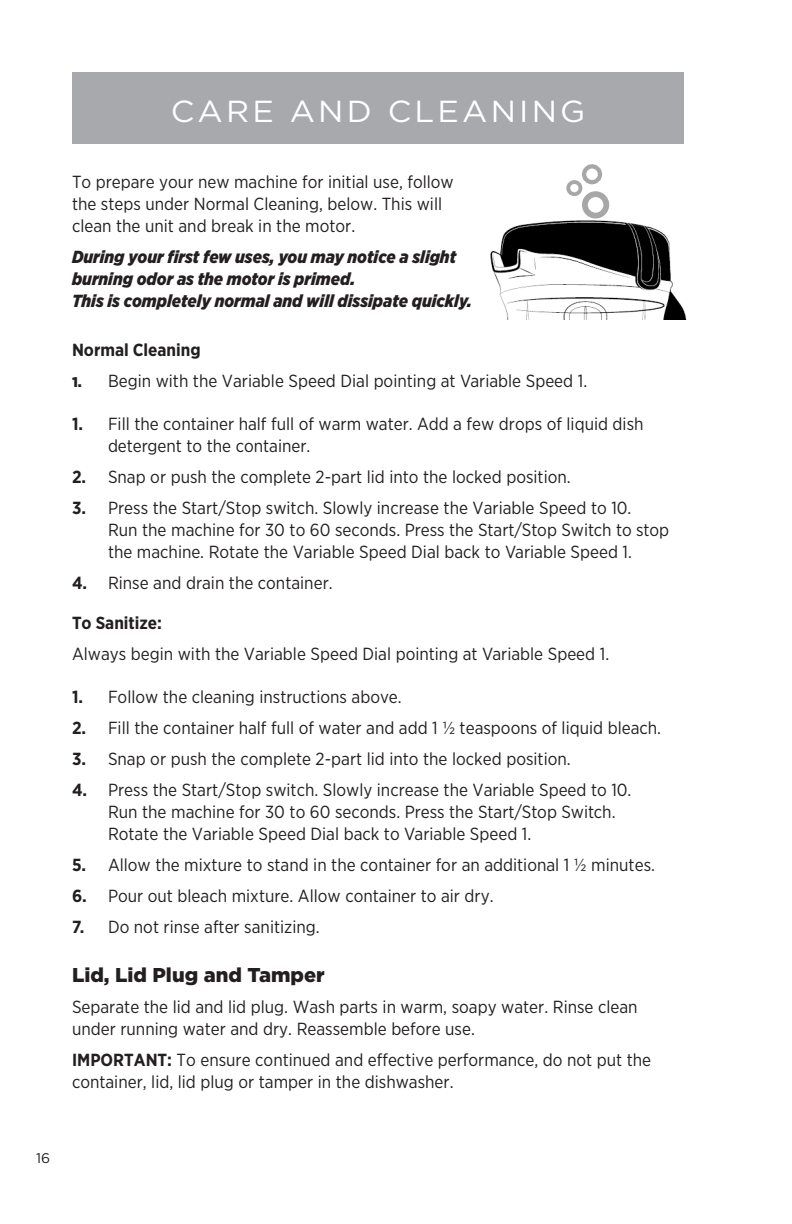
<style>
.page{position:relative;width:792px;height:1224px;background:#fff}
.page>*{position:absolute;margin:0;border:0;box-sizing:border-box;transform-origin:0 0}
.header_copy{font:30.4px "Gotham";letter-spacing:.1em;color:#fff;scale:1.05 1}
.Indented_Body_Copy{font:900 20px "Gotham";color:#231f20}
.Indented_Body_Copy-2{font:17.6px/22px "Gotham Narrow";color:#231f20}
.Indented_Body_Copy-3{font:italic 900 17.6px/22px "Gotham Narrow";color:#231f20}
.Numbered_Copy{font:17.6px "Gotham Narrow";color:#231f20}
.Indented_Body_Copy-4{font:700 17.6px "Gotham Narrow";color:#231f20}
.t1{font:14px "Gotham";color:#231f20}
.s1{font-family:"Gotham";font-weight:900;font-size:14px}
.s2{font-weight:700}
</style>
<div class="page">
<div style="left:72px;top:72px;width:612px;height:72px;background:#a8a9ad"></div>
<img style="left:490px;top:220px;width:197px;height:99px">
<svg style="left:566px;top:164px;width:43px;height:55px"></svg>
<p class="header_copy" style="left:171px;top:92px;width:396px">CARE AND CLEANING</p>
<p class="Indented_Body_Copy-2" style="left:72px;top:170px;width:383px">To prepare your new machine for initial use, follow the steps under Normal Cleaning, below. This will clean the unit and break in the motor.</p>
<p class="Indented_Body_Copy-3" style="left:72px;top:246px;width:402px">During your first few uses, you may notice a slight burning odor as the motor is primed.<br>This is completely normal and will dissipate quickly.</p>
<p class="Indented_Body_Copy-4" style="left:72px;top:339px;width:130px">Normal Cleaning</p>
<p class="Indented_Body_Copy-2" style="left:72px;top:369px;width:517px"><span class="s1">1.</span> Begin with the Variable Speed Dial pointing at Variable Speed 1.</p>
<p class="Indented_Body_Copy-2" style="left:108px;top:412px;width:537px;text-indent:-36px"><span class="s2">1.</span> Fill the container half full of warm water. Add a few drops of liquid dish detergent to the container.</p>
<p class="Indented_Body_Copy-2" style="left:72px;top:465px;width:500px"><span class="s2">2.</span> Snap or push the complete 2-part lid into the locked position.</p>
<p class="Indented_Body_Copy-2" style="left:108px;top:496px;width:563px;text-indent:-36px"><span class="s2">3.</span> Press the Start/Stop switch. Slowly increase the Variable Speed to 10.<br>Run the machine for 30 to 60 seconds. Press the Start/Stop Switch to stop the machine. Rotate the Variable Speed Dial back to Variable Speed 1.</p>
<p class="Indented_Body_Copy-2" style="left:72px;top:571px;width:262px"><span class="s2">4.</span> Rinse and drain the container.</p>
<p class="Indented_Body_Copy-4" style="left:72px;top:611px;width:91px">To Sanitize:</p>
<p class="Numbered_Copy" style="left:72px;top:643px;width:539px">Always begin with the Variable Speed Dial pointing at Variable Speed 1.</p>
<p class="Indented_Body_Copy-2" style="left:72px;top:685px;width:331px"><span class="s2">1.</span> Follow the cleaning instructions above.</p>
<p class="Indented_Body_Copy-2" style="left:72px;top:716px;width:591px"><span class="s2">2.</span> Fill the container half full of water and add 1 ½ teaspoons of liquid bleach.</p>
<p class="Indented_Body_Copy-2" style="left:72px;top:747px;width:500px"><span class="s2">3.</span> Snap or push the complete 2-part lid into the locked position.</p>
<p class="Indented_Body_Copy-2" style="left:108px;top:778px;width:525px;text-indent:-36px"><span class="s2">4.</span> Press the Start/Stop switch. Slowly increase the Variable Speed to 10.<br>Run the machine for 30 to 60 seconds. Press the Start/Stop Switch.<br>Rotate the Variable Speed Dial back to Variable Speed 1.</p>
<p class="Indented_Body_Copy-2" style="left:72px;top:853px;width:585px"><span class="s2">5.</span> Allow the mixture to stand in the container for an additional 1 ½ minutes.</p>
<p class="Indented_Body_Copy-2" style="left:72px;top:884px;width:423px"><span class="s2">6.</span> Pour out bleach mixture. Allow container to air dry.</p>
<p class="Indented_Body_Copy-2" style="left:72px;top:915px;width:249px"><span class="s2">7.</span> Do not rinse after sanitizing.</p>
<p class="Indented_Body_Copy" style="left:72px;top:961px;width:254px">Lid, Lid Plug and Tamper</p>
<p class="Indented_Body_Copy-2" style="left:72px;top:995px;width:567px">Separate the lid and lid plug. Wash parts in warm, soapy water. Rinse clean under running water and dry. Reassemble before use.</p>
<p class="Indented_Body_Copy-2" style="left:72px;top:1048px;width:581px"><span class="s2">IMPORTANT:</span> To ensure continued and effective performance, do not put the container, lid, lid plug or tamper in the dishwasher.</p>
<p class="t1" style="left:36px;top:1149px;width:16px">16</p>
</div>
